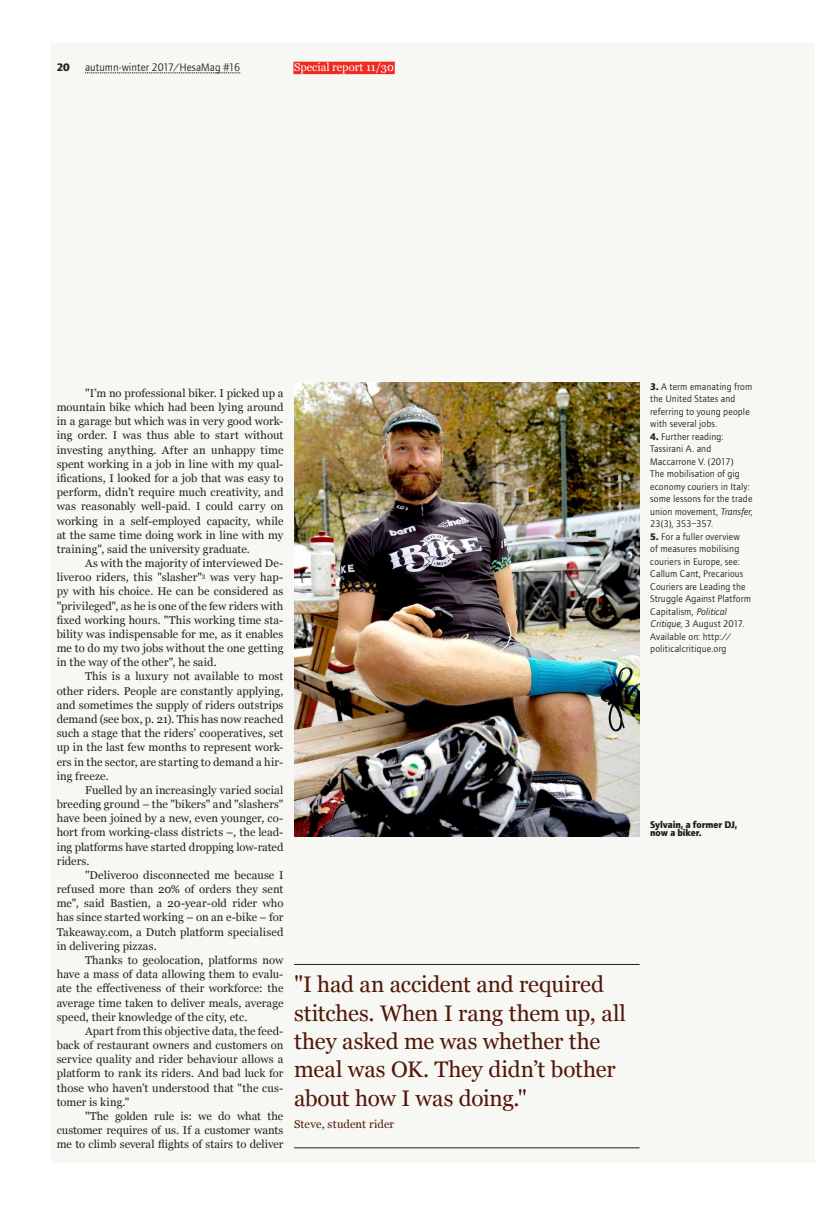
<style>
.page{position:relative;width:815px;height:1205px;background:#fff}
.page>*{position:absolute;margin:0;border:0;box-sizing:border-box;transform-origin:0 0}
.HM___Exergue{font:22.5px/28.4px "Georgia";letter-spacing:-.005em;color:#511607}
.HM___Body_G_9__Just{font:11.25px/14.1px "Georgia";color:#231f20;text-align:justify}
.t1{font:11.25px "etui Foundry Journal book";letter-spacing:.005em;color:#231f20}
.HM___Exergue-2{font:11.25px "Georgia";letter-spacing:.01em;color:#511607}
.HM___Rubrique{font:11.25px "Georgia";color:#fff}
.t2{font:11.25px "etui Foundry Journal bold";color:#231f20}
.HM___Notes{font:10px/12.5px "etui Foundry Journal book";letter-spacing:.01em;color:#231f20}
.HM___Image{font:10px/8.8px "etui Foundry Journal bold";letter-spacing:-.01em;color:#231f20}
.s1{font-family:"etui Foundry Journal bold"}
.s2{font-family:"etui Foundry Journal Book";font-style:italic}
</style>
<div class="page">
<div style="left:51px;top:43px;width:764px;height:1119px;background:#f7f7f3"></div>
<svg style="left:85px;top:73px;width:155px;height:1px"></svg>
<hr style="left:294px;top:964px;width:346px;height:1px;background:#231f20">
<hr style="left:294px;top:1147px;width:346px;height:1px;background:#231f20">
<div style="left:293px;top:62px;width:102px;height:12px;background:#ee2a23"></div>
<img style="left:294px;top:383px;width:346px;height:453px">
<p class="t2" style="left:57px;top:60px;width:15px">20</p>
<p class="t1" style="left:85px;top:61px;width:157px">autumn-winter 2017/HesaMag #16</p>
<p class="HM___Rubrique" style="left:294px;top:59px;width:101px">Special report 11/30</p>
<p class="HM___Body_G_9__Just" style="left:57px;top:385px;width:228px;text-indent:28px">"I’m no professional biker. I picked up a mountain bike which had been lying around in a garage but which was in very good work&shy;ing order. I was thus able to start without investing anything. After an unhappy time spent working in a job in line with my qual&shy;ifications, I looked for a job that was easy to perform, didn’t require much creativity, and was reasonably well-paid. I could carry on working in a self-employed capacity, while at the same time doing work in line with my training", said the university graduate.</p>
<p class="HM___Body_G_9__Just" style="left:57px;top:556px;width:228px;text-indent:28px">As with the majority of interviewed De&shy;liveroo riders, this "slasher"<sup>3</sup> was very hap&shy;py with his choice. He can be considered as "privileged", as he is one of the few riders with fixed working hours. "This working time sta&shy;bility was indispensable for me, as it enables me to do my two jobs without the one getting in the way of the other", he said.</p>
<p class="HM___Body_G_9__Just" style="left:57px;top:669px;width:228px;text-indent:28px">This is a luxury not available to most other riders. People are constantly applying, and sometimes the supply of riders outstrips demand (see box, p. 21). This has now reached such a stage that the riders’ cooperatives, set up in the last few months to represent work&shy;ers in the sector, are starting to demand a hir&shy;ing freeze.</p>
<p class="HM___Body_G_9__Just" style="left:57px;top:782px;width:228px;text-indent:28px">Fuelled by an increasingly varied social breeding ground – the "bikers" and "slashers" have been joined by a new, even younger, co&shy;hort from working-class districts –, the lead&shy;ing platforms have started dropping low-rated riders.</p>
<p class="HM___Body_G_9__Just" style="left:57px;top:867px;width:228px;text-indent:28px">"Deliveroo disconnected me because I refused more than 20% of orders they sent me", said Bastien, a 20-year-old rider who has since started working – on an e-bike – for Takeaway.com, a Dutch platform specialised in delivering pizzas.</p>
<p class="HM___Body_G_9__Just" style="left:57px;top:952px;width:228px;text-indent:28px">Thanks to geolocation, platforms now have a mass of data allowing them to evalu&shy;ate the effectiveness of their workforce: the average time taken to deliver meals, average speed, their knowledge of the city, etc.</p>
<p class="HM___Body_G_9__Just" style="left:57px;top:1023px;width:228px;text-indent:28px">Apart from this objective data, the feed&shy;back of restaurant owners and customers on service quality and rider behaviour allows a platform to rank its riders. And bad luck for those who haven’t understood that "the cus&shy;tomer is king."</p>
<p class="HM___Body_G_9__Just" style="left:57px;top:1108px;width:228px;text-indent:28px">"The golden rule is: we do what the customer requires of us. If a customer wants me to climb several flights of stairs to deliver</p>
<p class="HM___Exergue" style="left:294px;top:969px;width:333px">"I had an accident and required stitches. When I rang them up, all they asked me was whether the meal was OK. They didn’t bother about how I was doing."</p>
<p class="HM___Exergue-2" style="left:294px;top:1116px;width:102px">Steve, student rider</p>
<p class="HM___Notes" style="left:650px;top:380px;width:104px"><span class="s1">3.</span> A term emanating from the United States and referring to young people with several jobs.</p>
<p class="HM___Notes" style="left:650px;top:430px;width:104px"><span class="s1">4.</span> Further reading:<br>Tassirani A. and<br>Maccarrone V. (2017)<br>The mobilisation of gig economy couriers in Italy: some lessons for the trade union movement, <span class="s2">Transfer</span>,<br>23(3), 353–357.</p>
<p class="HM___Notes" style="left:650px;top:530px;width:102px"><span class="s1">5.</span> For a fuller overview<br>of measures mobilising couriers in Europe, see:<br>Callum Cant, Precarious<br>Couriers are Leading the<br>Struggle Against Platform<br>Capitalism, <span class="s2">Political<br>Critique</span>, 3 August 2017.<br>Available on: http:// politicalcritique.org</p>
<p class="HM___Image" style="left:650px;top:820px;width:89px">Sylvain, a former DJ, now a biker.</p>
</div>
